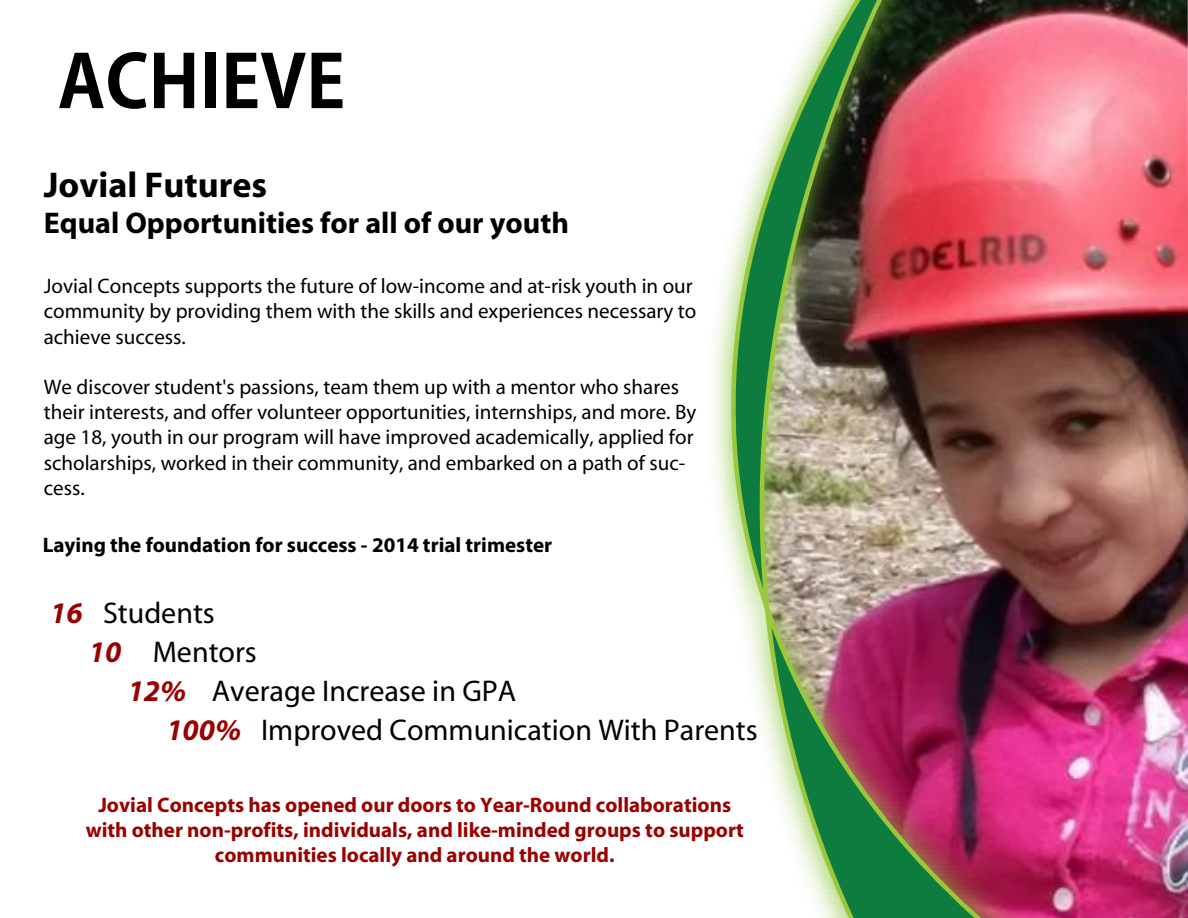
<style>
.page{position:relative;width:1188px;height:918px;background:#fff}
.page>*{position:absolute;margin:0;border:0;box-sizing:border-box;transform-origin:0 0}
.t1{font:700 72px "Koz Go Pr 6 N";color:#000}
.t2{font:700 36px "Myriad";color:#000}
.t3{font:30px "Myriad";color:#000}
.t4{font:700 30px "Myriad";color:#000}
.t5{font:italic 700 30px/39px "Myriad";color:#900}
.t6{font:21px/25.2px "Myriad";color:#000}
.t7{font:700 21px/25.2px "Myriad";color:#900;text-align:center}
.t8{font:700 21px "Myriad Pro";color:#000}
</style>
<div class="page">
<img style="left:712px;top:0;width:476px;height:918px">
<h1 class="t1" style="left:58px;top:41px;width:289px">ACHIEVE</h1>
<h2 class="t2" style="left:44px;top:166px;width:225px">Jovial Futures</h2>
<h3 class="t4" style="left:44px;top:207px;width:527px">Equal Opportunities for all of our youth</h3>
<p class="t6" style="left:44px;top:274px;width:654px">Jovial Concepts supports the future of low-income and at-risk youth in our community by providing them with the skills and experiences necessary to achieve success.</p>
<p class="t6" style="left:44px;top:375px;width:654px">We discover student's passions, team them up with a mentor who shares their interests, and offer volunteer opportunities, internships, and more. By age 18, youth in our program will have improved academically, applied for scholarships, worked in their community, and embarked on a path of suc&shy;cess.</p>
<p class="t8" style="left:43px;top:531px;width:511px">Laying the foundation for success - 2014 trial trimester</p>
<h3 class="t5" style="left:50px;top:595px;width:34px">16</h3>
<h3 class="t3" style="left:103px;top:598px;width:113px">Students</h3>
<h3 class="t3" style="left:153px;top:637px;width:106px">Mentors</h3>
<h3 class="t3" style="left:212px;top:676px;width:306px">Average Increase in GPA</h3>
<h3 class="t3" style="left:261px;top:715px;width:498px">Improved Communication With Parents</h3>
<h3 class="t5" style="left:89px;top:634px;width:34px">10</h3>
<h3 class="t5" style="left:166px;top:673px;width:76px;text-indent:-39px">12%<br>100%</h3>
<p class="t7" style="left:86px;top:793px;width:660px">Jovial Concepts has opened our doors to Year-Round collaborations with other non-profits, individuals, and like-minded groups to support communities locally and around the world.</p>
</div>
